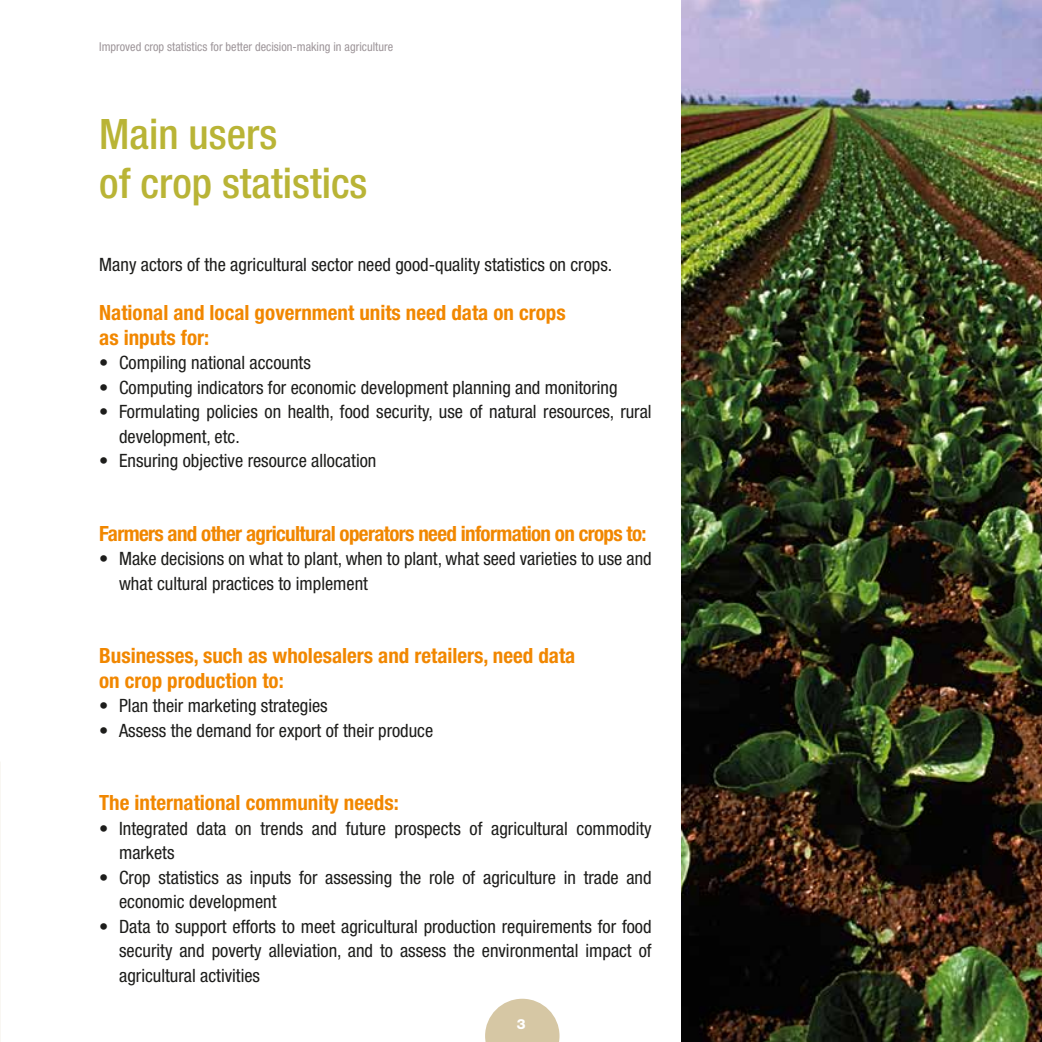
<style>
.page{position:relative;width:1042px;height:1042px;background:#fff}
.page>*{position:absolute;margin:0;border:0;box-sizing:border-box;transform-origin:0 0}
.t1{font:500 condensed 42px/49px "Helvetica Neue LT Std";color:#b9b436}
.t2{font:700 condensed 21px/24.5px "Helvetica Neue LT Std";color:#f18700}
.t3{font:700 condensed 21px "Helvetica Neue LT Std";letter-spacing:-.03em;color:#f18700}
.t4{font:condensed 18.38px/24.5px "Helvetica Neue LT Std";color:#1d1d1b}
.t5{font:800 14px "Helvetica Neue LT Std";color:#fff}
.t6{font:condensed 12.25px "Helvetica Neue LT Std";color:#9e969a}
</style>
<div class="page">
<svg style="left:485px;top:998px;width:74px;height:44px"></svg>
<img style="left:681px;top:0;width:361px;height:1042px">
<p class="t6" style="left:99px;top:39px;width:295px">Improved crop statistics for better decision-making in agriculture</p>
<h1 class="t1" style="left:99px;top:109px;width:270px">Main users<br>of crop statistics</h1>
<p class="t4" style="left:99px;top:252px;width:514px">Many actors of the agricultural sector need good-quality statistics on crops.</p>
<p class="t2" style="left:99px;top:300px;width:468px">National and local government units need data on crops as inputs for:</p>
<p class="t4" style="left:99px;top:350px;width:213px">• Compiling national accounts</p>
<p class="t4" style="left:99px;top:375px;width:520px">• Computing indicators for economic development planning and monitoring</p>
<p class="t4" style="left:119px;top:399px;width:534px;text-indent:-20px">• Formulating policies on health, food security, use of natural resources, rural development, etc.</p>
<p class="t4" style="left:99px;top:448px;width:279px">• Ensuring objective resource allocation</p>
<p class="t3" style="left:99px;top:520px;width:549px">Farmers and other agricultural operators need information on crops to:</p>
<p class="t4" style="left:119px;top:546px;width:534px;text-indent:-20px">• Make decisions on what to plant, when to plant, what seed varieties to use and what cultural practices to implement</p>
<p class="t2" style="left:99px;top:643px;width:477px">Businesses, such as wholesalers and retailers, need data on crop production to:</p>
<p class="t4" style="left:99px;top:693px;width:230px">• Plan their marketing strategies</p>
<p class="t4" style="left:99px;top:718px;width:335px">• Assess the demand for export of their produce</p>
<p class="t2" style="left:99px;top:790px;width:301px">The international community needs:</p>
<p class="t4" style="left:119px;top:816px;width:534px;text-indent:-20px">• Integrated data on trends and future prospects of agricultural commodity markets</p>
<p class="t4" style="left:119px;top:865px;width:534px;text-indent:-20px">• Crop statistics as inputs for assessing the role of agriculture in trade and economic development</p>
<p class="t4" style="left:119px;top:914px;width:534px;text-align:justify;text-indent:-20px">• Data to support efforts to meet agricultural production requirements for food security and poverty alleviation, and to assess the environmental impact of agricultural activities</p>
<p class="t5" style="left:517px;top:1015px;width:10px">3</p>
</div>
